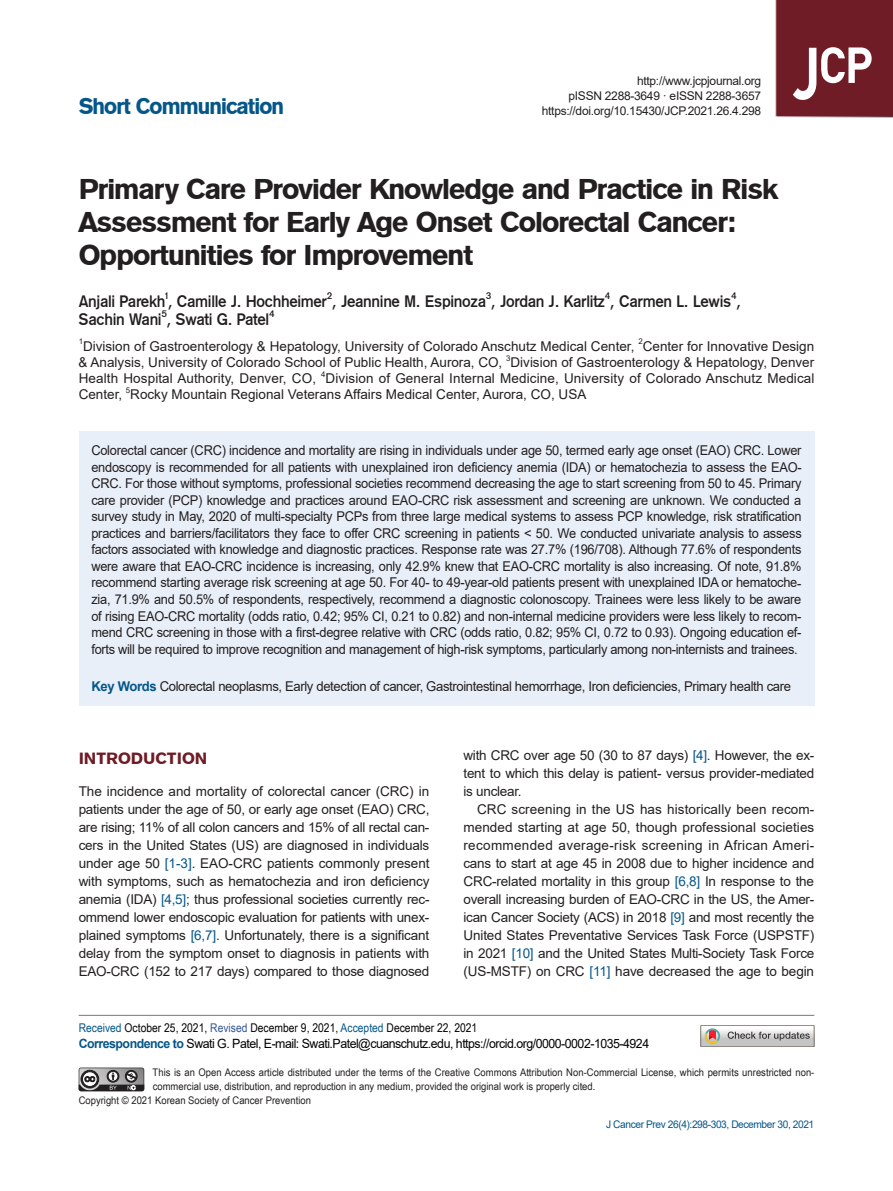
<style>
.page{position:relative;width:893px;height:1191px;background:#fff}
.page>*{position:absolute;margin:0;border:0;box-sizing:border-box;transform-origin:0 0}
.t1{font:28.5px/33px "Gothic 725 BT Black A";letter-spacing:-.03em;color:#231f20}
.t2{font:22.5px "Gothic 725 BT Black A";letter-spacing:-.04em;color:#055689}
.t3{font:16.5px "Gothic 725 BT Bold A";letter-spacing:-.02em;color:#231f20}
.t4{font:16.2px "Gothic 725 BT Black A";color:#6f1c26;scale:1.06 1}
.t5{font:13.5px/18px "Arial";color:#231f20;text-align:justify}
.t6{font:13.5px/16.5px "Arial";color:#231f20;text-align:justify;scale:.95 1}
.t7{font:13.5px "Arial";letter-spacing:-.025em;color:#231f20}
.t8{font:12.75px "Arial";letter-spacing:-.04em;color:#000}
.t9{font:12px/15px "Arial";letter-spacing:-.025em;color:#231f20;text-align:right}
.t10{font:12px "Arial Narrow";color:#030303;scale:1.05 1}
.t11{font:10.5px "Arial Narrow";color:#231f20;scale:1.1 1}
.t12{font:10.5px "Arial";letter-spacing:-.04em;color:#055689}
.t13{font:9.6px "Gothic 725 BT Bold A";color:#231f20}
.t14{font:7.8px "Arial";color:#231f20}
.s1{font-weight:700;color:#055689}
.s2{color:#055689}
.s3{color:#345697}
</style>
<div class="page">
<div style="left:79px;top:431px;width:735px;height:275px;background:#e9eff8"></div>
<hr style="left:79px;top:1014px;width:735px;height:2px;background:#7d7e82">
<svg style="left:79px;top:1067px;width:65px;height:24px"></svg>
<svg style="left:702px;top:1030px;width:110px;height:15px"></svg>
<div style="left:700px;top:1025px;width:114px;height:22px;border:1px solid #7e7470"></div>
<svg style="left:728px;top:1031px;width:82px;height:9px"></svg>
<svg style="left:704px;top:1028px;width:16px;height:16px"></svg>
<svg style="left:775px;top:0;width:118px;height:117px"></svg>
<h2 class="t2" style="left:79px;top:92px;width:207px">Short Communication</h2>
<p class="t9" style="left:542px;top:74px;width:221px">http://www.jcpjournal.org<br>pISSN 2288-3649 · eISSN 2288-3657 https://doi.org/10.15430/JCP.2021.26.4.298</p>
<h1 class="t1" style="left:79px;top:173px;width:701px">Primary Care Provider Knowledge and Practice in Risk<br>Assessment for Early Age Onset Colorectal Cancer:<br>Opportunities for Improvement</h1>
<p class="t3" style="left:79px;top:292px;width:664px">Anjali Parekh , Camille J. Hochheimer , Jeannine M. Espinoza , Jordan J. Karlitz , Carmen L. Lewis ,</p>
<p class="t13" style="left:165px;top:290px;width:5px">1</p>
<p class="t13" style="left:327px;top:290px;width:7px">2</p>
<p class="t13" style="left:486px;top:290px;width:7px">3</p>
<p class="t13" style="left:605px;top:290px;width:7px">4</p>
<p class="t13" style="left:731px;top:290px;width:7px">4</p>
<p class="t3" style="left:79px;top:310px;width:192px">Sachin Wani , Swati G. Patel</p>
<p class="t13" style="left:161px;top:308px;width:7px">5</p>
<p class="t13" style="left:269px;top:308px;width:7px">4</p>
<p class="t14" style="left:79px;top:336px;width:6px">1</p>
<p class="t5" style="left:83px;top:337px;width:553px">Division of Gastroenterology &amp; Hepatology, University of Colorado Anschutz Medical Center,</p>
<p class="t14" style="left:638px;top:336px;width:6px">2</p>
<p class="t5" style="left:643px;top:337px;width:173px">Center for Innovative Design</p>
<p class="t5" style="left:79px;top:353px;width:425px">&amp; Analysis, University of Colorado School of Public Health, Aurora, CO,</p>
<p class="t14" style="left:506px;top:352px;width:6px">3</p>
<p class="t5" style="left:511px;top:353px;width:305px">Division of Gastroenterology &amp; Hepatology, Denver</p>
<p class="t5" style="left:79px;top:369px;width:239px">Health Hospital Authority, Denver, CO,</p>
<p class="t14" style="left:321px;top:368px;width:6px">4</p>
<p class="t5" style="left:326px;top:369px;width:490px">Division of General Internal Medicine, University of Colorado Anschutz Medical</p>
<p class="t5" style="left:79px;top:385px;width:45px">Center,</p>
<p class="t14" style="left:126px;top:385px;width:6px">5</p>
<p class="t5" style="left:130px;top:385px;width:457px">Rocky Mountain Regional Veterans Affairs Medical Center, Aurora, CO, USA</p>
<p class="t6" style="left:91px;top:442px;width:749px">Colorectal cancer (CRC) incidence and mortality are rising in individuals under age 50, termed early age onset (EAO) CRC. Lower endoscopy is recommended for all patients with unexplained iron deficiency anemia (IDA) or hematochezia to assess the EAO-CRC. For those without symptoms, professional societies recommend decreasing the age to start screening from 50 to 45. Primary care provider (PCP) knowledge and practices around EAO-CRC risk assessment and screening are unknown. We conducted a survey study in May, 2020 of multi-specialty PCPs from three large medical systems to assess PCP knowledge, risk stratification practices and barriers/facilitators they face to offer CRC screening in patients &lt; 50. We conducted univariate analysis to assess factors associated with knowledge and diagnostic practices. Response rate was 27.7% (196/708). Although 77.6% of respondents were aware that EAO-CRC incidence is increasing, only 42.9% knew that EAO-CRC mortality is also increasing. Of note, 91.8% recommend starting average risk screening at age 50. For 40- to 49-year-old patients present with unexplained IDA or hematoche&shy;zia, 71.9% and 50.5% of respondents, respectively, recommend a diagnostic colonoscopy. Trainees were less likely to be aware of rising EAO-CRC mortality (odds ratio, 0.42; 95% CI, 0.21 to 0.82) and non-internal medicine providers were less likely to recom&shy;mend CRC screening in those with a first-degree relative with CRC (odds ratio, 0.82; 95% CI, 0.72 to 0.93). Ongoing education ef&shy;forts will be required to improve recognition and management of high-risk symptoms, particularly among non-internists and trainees.</p>
<p class="t7" style="left:91px;top:677px;width:701px"><span class="s1">Key Words</span> Colorectal neoplasms, Early detection of cancer, Gastrointestinal hemorrhage, Iron deficiencies, Primary health care</p>
<p class="t4" style="left:79px;top:748px;width:123px">INTRODUCTION</p>
<p class="t5" style="left:79px;top:782px;width:352px">The incidence and mortality of colorectal cancer (CRC) in patients under the age of 50, or early age onset (EAO) CRC, are rising; 11% of all colon cancers and 15% of all rectal can&shy;cers in the United States (US) are diagnosed in individuals under age 50 <span class="s2">[1-3]</span>. EAO-CRC patients commonly present with symptoms, such as hematochezia and iron deficiency anemia (IDA) <span class="s2">[4,5]</span>; thus professional societies currently rec&shy;ommend lower endoscopic evaluation for patients with unex&shy;plained symptoms <span class="s2">[6,7]</span>. Unfortunately, there is a significant delay from the symptom onset to diagnosis in patients with EAO-CRC (152 to 217 days) compared to those diagnosed</p>
<p class="t5" style="left:463px;top:746px;width:352px">with CRC over age 50 (30 to 87 days) <span class="s2">[4]</span>. However, the ex&shy;tent to which this delay is patient- versus provider-mediated is unclear.</p>
<p class="t5" style="left:463px;top:800px;width:352px;text-indent:14px">CRC screening in the US has historically been recom&shy;mended starting at age 50, though professional societies recommended average-risk screening in African Ameri&shy;cans to start at age 45 in 2008 due to higher incidence and CRC-related mortality in this group <span class="s2">[6,8]</span> In response to the overall increasing burden of EAO-CRC in the US, the Amer&shy;ican Cancer Society (ACS) in 2018 <span class="s2">[9]</span> and most recently the United States Preventative Services Task Force (USPSTF) in 2021 <span class="s2">[10]</span> and the United States Multi-Society Task Force (US-MSTF) on CRC <span class="s2">[11]</span> have decreased the age to begin</p>
<p class="t10" style="left:79px;top:1019px;width:381px"><span class="s2">Received</span> October 25, 2021, <span class="s3">Revised</span> December 9, 2021, <span class="s2">Accepted</span> December 22, 2021</p>
<p class="t8" style="left:79px;top:1034px;width:572px"><span class="s1">Correspondence to</span> Swati G. Patel, E-mail: Swati.Patel@cuanschutz.edu, https://orcid.org/0000-0002-1035-4924</p>
<p class="t11" style="left:153px;top:1064px;width:603px">This is an Open Access article distributed under the terms of the Creative Commons Attribution Non-Commercial License, which permits unrestricted non-</p>
<p class="t11" style="left:153px;top:1078px;width:404px">commercial use, distribution, and reproduction in any medium, provided the original work is properly cited.</p>
<p class="t11" style="left:79px;top:1093px;width:213px">Copyright © 2021 Korean Society of Cancer Prevention</p>
<p class="t12" style="left:606px;top:1117px;width:210px">J Cancer Prev 26(4):298-303, December 30, 2021</p>
</div>
